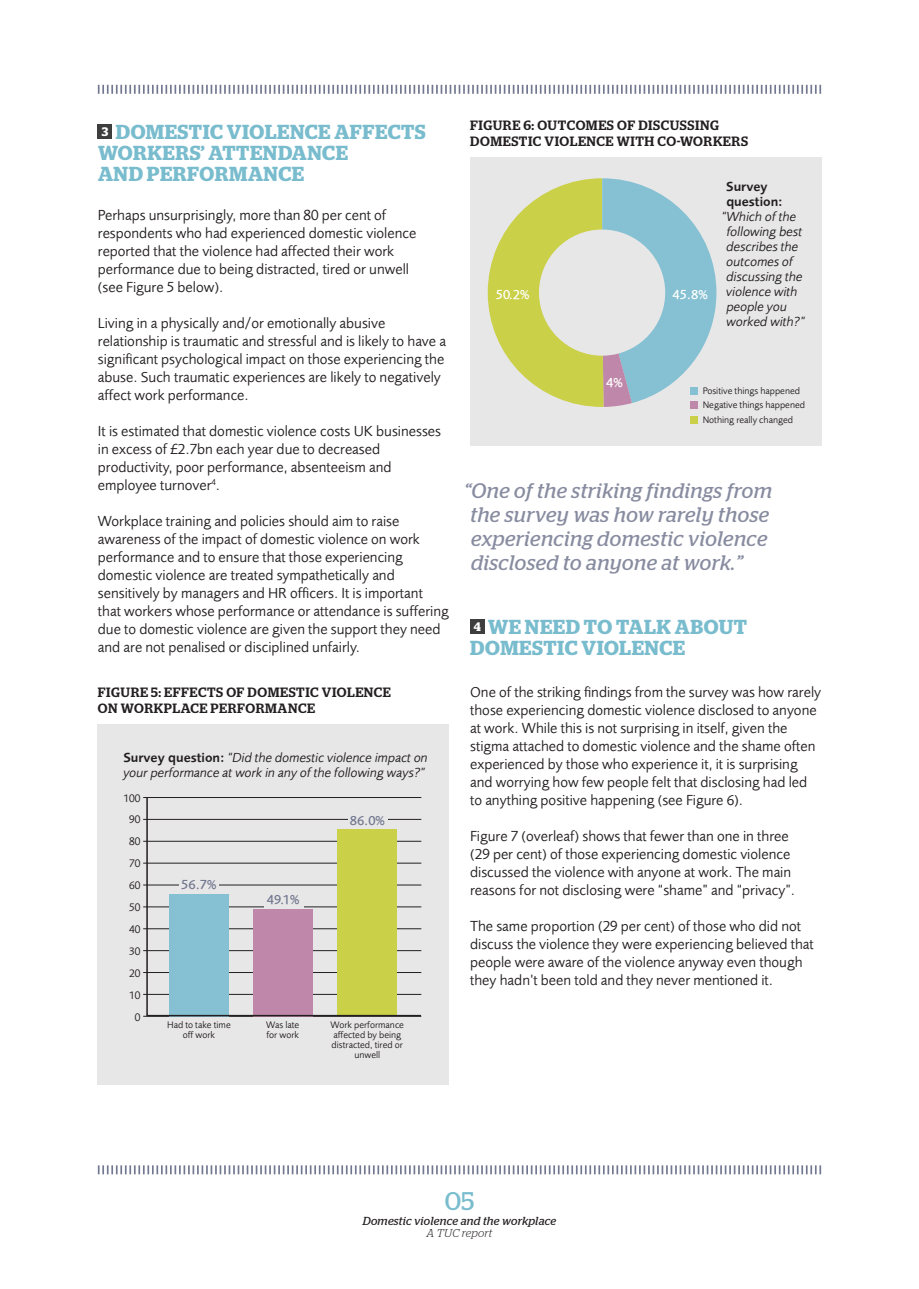
<style>
.page{position:relative;width:919px;height:1289px;background:#fff}
.page>*{position:absolute;margin:0;border:0;box-sizing:border-box;transform-origin:0 0}
.t1{font:25.5px "Stag";color:#78bcce}
.t2{font:italic 21px/24px "Stag";letter-spacing:.025em;color:#888ca0}
.t3{font:600 20.25px/21px "Stag";letter-spacing:.03em;color:#78bcce}
.t4{font:15px/18px "Foundry Sans";color:#231f20}
.t5{font:italic 13.5px/15px "Foundry Sans";color:#231f20}
.t6{font:500 13.5px/15.8px "Stag";letter-spacing:.045em;color:#231f20}
.t7{font:500 13.5px "Foundry Sans";color:#72788f}
.t8{font:600 13.5px/15px "Foundry Sans";color:#231f20}
.t9{font:500 13.5px "Foundry Sans";color:#fff}
.t10{font:italic 11.7px "Stag";letter-spacing:.025em;color:#231f20}
.t11{font:11.25px/21.9px "Foundry Sans";color:#231f20;text-align:right}
.t12{font:italic 300 11.25px "Stag";letter-spacing:.015em;color:#231f20}
.t13{font:9.75px/9.8px "Foundry Sans";color:#231f20;text-align:center}
.s1{font-size:12.3px;color:#fff}
.s2{font-weight:600;font-style:normal}
</style>
<div class="page">
<svg style="left:98px;top:85px;width:723px;height:9px"></svg>
<svg style="left:98px;top:1165px;width:723px;height:9px"></svg>
<div style="left:98px;top:125px;width:14px;height:14px;background:#3e3e3f"></div>
<div style="left:470px;top:620px;width:14px;height:14px;background:#3e3e3f"></div>
<div style="left:98px;top:724px;width:351px;height:360px;background:#e8e7e8"></div>
<hr style="left:144px;top:928px;width:277px;height:1px;background:#231f20">
<hr style="left:144px;top:819px;width:277px;height:1px;background:#231f20">
<hr style="left:144px;top:797px;width:277px;height:1px;background:#231f20">
<hr style="left:144px;top:1016px;width:277px;height:1px;background:#231f20">
<hr style="left:144px;top:972px;width:277px;height:1px;background:#231f20">
<hr style="left:144px;top:950px;width:277px;height:1px;background:#231f20">
<hr style="left:144px;top:884px;width:277px;height:1px;background:#231f20">
<hr style="left:144px;top:994px;width:277px;height:1px;background:#231f20">
<hr style="left:144px;top:906px;width:277px;height:1px;background:#231f20">
<hr style="left:144px;top:862px;width:277px;height:1px;background:#231f20">
<hr style="left:144px;top:841px;width:277px;height:1px;background:#231f20">
<svg style="left:145px;top:797px;width:277px;height:220px"></svg>
<div style="left:264px;top:890px;width:39px;height:17px;background:#e8e7e8"></div>
<div style="left:180px;top:875px;width:39px;height:18px;background:#e8e7e8"></div>
<div style="left:348px;top:811px;width:39px;height:17px;background:#e8e7e8"></div>
<div style="left:470px;top:157px;width:351px;height:288px;background:#e8e7e8"></div>
<svg style="left:487px;top:178px;width:229px;height:229px"></svg>
<div style="left:690px;top:387px;width:8px;height:7px;background:#85c1d2"></div>
<div style="left:690px;top:401px;width:8px;height:8px;background:#bf87a9"></div>
<div style="left:690px;top:416px;width:8px;height:8px;background:#cad047"></div>
<h3 class="t3" style="left:98px;top:121px;width:329px"><span class="s1">3</span> DOMESTIC VIOLENCE AFFECTS<br>WORKERS’ ATTENDANCE<br>AND PERFORMANCE</h3>
<p class="t4" style="left:98px;top:206px;width:320px">Perhaps unsurprisingly, more than 80 per cent of respondents who had experienced domestic violence reported that the violence had affected their work performance due to being distracted, tired or unwell (see Figure 5 below).</p>
<p class="t4" style="left:98px;top:314px;width:350px">Living in a physically and/or emotionally abusive relationship is traumatic and stressful and is likely to have a significant psychological impact on those experiencing the abuse. Such traumatic experiences are likely to negatively affect work performance.</p>
<p class="t4" style="left:98px;top:422px;width:345px">It is estimated that domestic violence costs UK businesses in excess of £2.7bn each year due to decreased productivity, poor performance, absenteeism and employee turnover<sup>4</sup>.</p>
<p class="t4" style="left:98px;top:512px;width:352px">Workplace training and policies should aim to raise awareness of the impact of domestic violence on work performance and to ensure that those experiencing domestic violence are treated sympathetically and sensitively by managers and HR officers. It is important that workers whose performance or attendance is suffering due to domestic violence are given the support they need and are not penalised or disciplined unfairly.</p>
<p class="t6" style="left:98px;top:684px;width:76px">FIGURE 5: EFF</p>
<p class="t6" style="left:98px;top:684px;width:294px;text-indent:92px">ECTS OF DOMESTIC VIOLENCE<br>ON WORKPLACE PERFORMANCE</p>
<p class="t5" style="left:123px;top:750px;width:306px"><span class="s2">Survey question:</span> “Did the domestic violence impact on your performance at work in any of the following ways?”</p>
<p class="t11" style="left:123px;top:786px;width:18px">100<br>90<br>80<br>70<br>60<br>50<br>40<br>30<br>20<br>10<br>0</p>
<p class="t7" style="left:350px;top:812px;width:37px">86.0%</p>
<p class="t7" style="left:181px;top:877px;width:37px">56.7%</p>
<p class="t7" style="left:267px;top:891px;width:34px">49.1%</p>
<p class="t13" style="left:167px;top:1020px;width:65px">Had to take time off work</p>
<p class="t13" style="left:266px;top:1020px;width:34px;text-align:left">Was late for work</p>
<p class="t13" style="left:330px;top:1020px;width:75px">Work performance affected by being distracted, tired or unwell</p>
<p class="t6" style="left:470px;top:117px;width:279px">FIGURE 6: OUTCOMES OF DISCUSSING<br>DOMESTIC VIOLENCE WITH CO-WORKERS</p>
<p class="t8" style="left:726px;top:179px;width:58px">Survey question:</p>
<p class="t5" style="left:726px;top:209px;width:80px;text-indent:-5px">“Which of the following best describes the outcomes of discussing the violence with people you worked with?”</p>
<p class="t9" style="left:495px;top:286px;width:35px">50.2%</p>
<p class="t9" style="left:672px;top:286px;width:37px">45.8%</p>
<p class="t9" style="left:606px;top:374px;width:18px">4%</p>
<p class="t13" style="left:702px;top:383px;width:104px;line-height:14.7px;text-align:left">Positive things happened<br>Negative things happened<br>Nothing really changed</p>
<h2 class="t2" style="left:464px;top:478px;width:309px">“One of the striking findings from the survey was how rarely those experiencing domestic violence disclosed to anyone at work.”</h2>
<h3 class="t3" style="left:470px;top:616px;width:278px"><span class="s1">4</span> WE NEED TO TALK ABOUT<br>DOMESTIC VIOLENCE</h3>
<p class="t4" style="left:470px;top:683px;width:352px">One of the striking findings from the survey was how rarely those experiencing domestic violence disclosed to anyone at work. While this is not surprising in itself, given the stigma attached to domestic violence and the shame often experienced by those who experience it, it is surprising and worrying how few people felt that disclosing had led to anything positive happening (see Figure 6).</p>
<p class="t4" style="left:470px;top:827px;width:326px">Figure 7 (overleaf) shows that fewer than one in three (29 per cent) of those experiencing domestic violence discussed the violence with anyone at work. The main reasons for not disclosing were “shame” and “privacy”.</p>
<p class="t4" style="left:470px;top:917px;width:345px">The same proportion (29 per cent) of those who did not discuss the violence they were experiencing believed that people were aware of the violence anyway even though they hadn’t been told and they never mentioned it.</p>
<h1 class="t1" style="left:444px;top:1186px;width:31px">05</h1>
<p class="t10" style="left:362px;top:1214px;width:195px">Domestic violence and the workplace</p>
<p class="t12" style="left:426px;top:1226px;width:67px">A TUC report</p>
</div>
